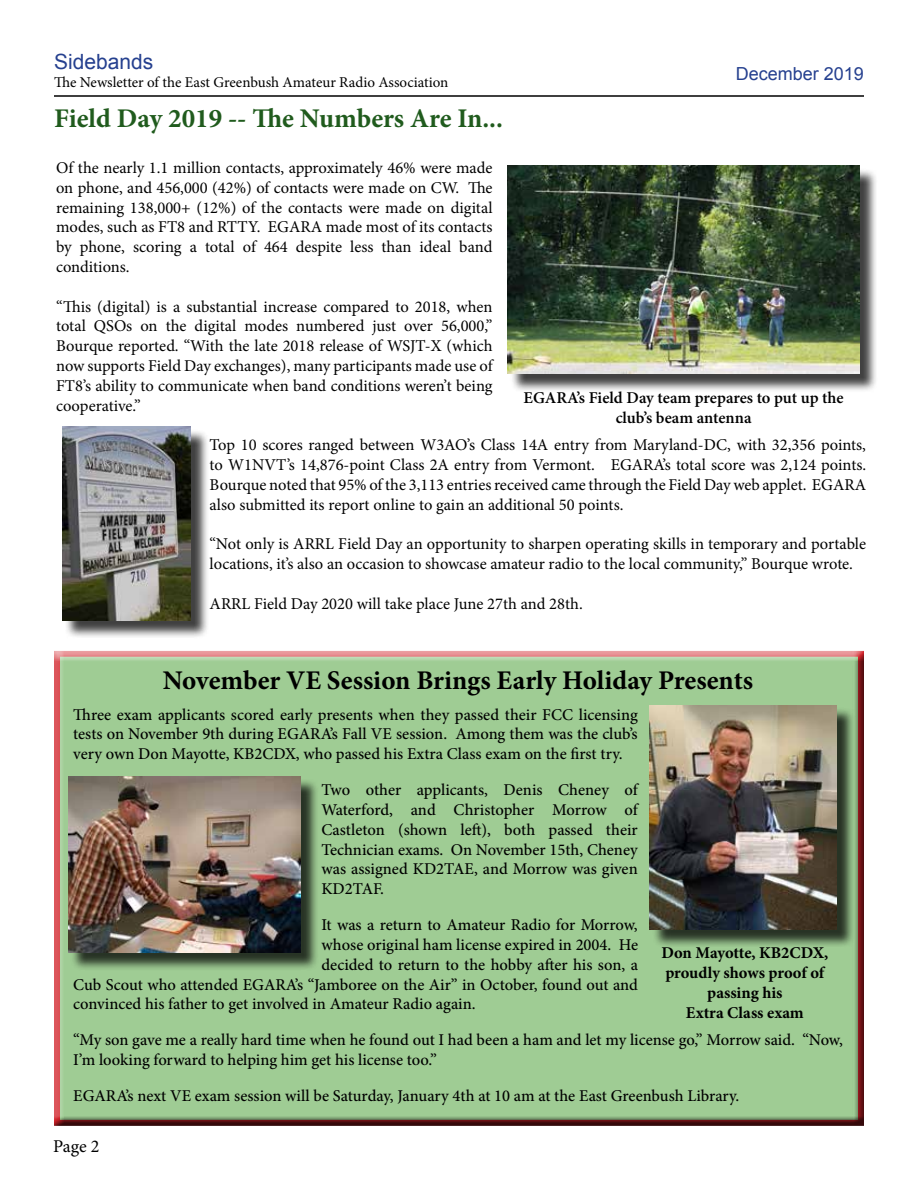
<style>
.page{position:relative;width:918px;height:1188px;background:#fff}
.page>*{position:absolute;margin:0;border:0;box-sizing:border-box;transform-origin:0 0}
.t1{font:700 27px "Minion Pro";color:#000}
.t2{font:700 27px "Minion Pro";color:#205b1d}
.t3{font:21px "Arial";color:#25408f}
.t4{font:18px "Arial";color:#25408f}
.t5{font:18px "Minion Pro";color:#000}
.t6{font:16.5px/19.8px "Minion Pro";color:#000;text-align:justify}
.t7{font:500 16.5px/19.8px "Minion Pro";color:#000;text-align:justify}
.t8{font:700 16.5px/19.8px "Minion Pro";color:#000;text-align:center}
.t9{font:600 16.5px/19.8px "Minion Pro";letter-spacing:-.005em;color:#000;text-align:center}
.t10{font:15px "Minion Pro";letter-spacing:-.005em;color:#000}
</style>
<div class="page">
<div style="left:52px;top:651px;width:814px;height:475px;background:#000;opacity:.75"></div>
<hr style="left:54px;top:95px;width:810px;height:2px;background:#000">
<div style="left:510px;top:168px;width:368px;height:224px;background:#000;opacity:.75"></div>
<img style="left:508px;top:166px;width:352px;height:208px">
<div style="left:64px;top:429px;width:146px;height:210px;background:#000;opacity:.75"></div>
<img style="left:62px;top:427px;width:129px;height:193px">
<div style="left:652px;top:708px;width:204px;height:240px;background:#000;opacity:.75"></div>
<img style="left:650px;top:705px;width:187px;height:224px">
<div style="left:70px;top:779px;width:249px;height:192px;background:#000;opacity:.75"></div>
<img style="left:68px;top:776px;width:232px;height:176px">
<p class="t3" style="left:54px;top:48px;width:101px">Sidebands</p>
<p class="t10" style="left:54px;top:72px;width:396px">The Newsletter of the East Greenbush Amateur Radio Association</p>
<h1 class="t2" style="left:54px;top:99px;width:451px">Field Day 2019 -- The Numbers Are In...</h1>
<p class="t4" style="left:736px;top:62px;width:130px">December 2019</p>
<p class="t6" style="left:56px;top:158px;width:438px">Of the nearly 1.1 million contacts, approximately 46% were made on phone, and 456,000 (42%) of contacts were made on CW. The remaining 138,000+ (12%) of the contacts were made on digital modes, such as FT8 and RTTY. EGARA made most of its contacts by phone, scoring a total of 464 despite less than ideal band conditions.</p>
<p class="t6" style="left:56px;top:297px;width:438px">“This (digital) is a substantial increase compared to 2018, when total QSOs on the digital modes numbered just over 56,000,” Bourque reported. “With the late 2018 release of WSJT-X (which now supports Field Day exchanges), many participants made use of FT8’s ability to communicate when band conditions weren’t being cooperative.”</p>
<p class="t6" style="left:210px;top:435px;width:658px">Top 10 scores ranged between W3AO’s Class 14A entry from Maryland-DC, with 32,356 points, to W1NVT’s 14,876-point Class 2A entry from Vermont. EGARA’s total score was 2,124 points.<br>Bourque noted that 95% of the 3,113 entries received came through the Field Day web applet. EGARA also submitted its report online to gain an additional 50 points.</p>
<p class="t6" style="left:210px;top:534px;width:658px">“Not only is ARRL Field Day an opportunity to sharpen operating skills in temporary and portable locations, it’s also an occasion to showcase amateur radio to the local community,” Bourque wrote.</p>
<p class="t6" style="left:210px;top:594px;width:375px">ARRL Field Day 2020 will take place June 27th and 28th.</p>
<p class="t9" style="left:524px;top:388px;width:322px">EGARA’s Field Day team prepares to put up the club’s beam antenna</p>
<h1 class="t1" style="left:163px;top:661px;width:592px">November VE Session Brings Early Holiday Presents</h1>
<p class="t7" style="left:73px;top:704px;width:566px">Three exam applicants scored early presents when they passed their FCC licensing tests on November 9th during EGARA’s Fall VE session. Among them was the club’s very own Don Mayotte, KB2CDX, who passed his Extra Class exam on the first try.</p>
<p class="t7" style="left:321px;top:780px;width:318px">Two other applicants, Denis Cheney of Waterford, and Christopher Morrow of Castleton (shown left), both passed their Technician exams. On November 15th, Cheney was assigned KD2TAE, and Morrow was given KD2TAF.</p>
<p class="t7" style="left:321px;top:915px;width:318px">It was a return to Amateur Radio for Morrow,</p>
<p class="t7" style="left:321px;top:935px;width:318px">whose original ham license expired in 2004. He</p>
<p class="t7" style="left:321px;top:955px;width:318px">decided to return to the hobby after his son, a</p>
<p class="t7" style="left:73px;top:974px;width:566px">Cub Scout who attended EGARA’s “Jamboree on the Air” in October, found out and</p>
<p class="t7" style="left:73px;top:994px;width:404px">convinced his father to get involved in Amateur Radio again.</p>
<p class="t7" style="left:73px;top:1030px;width:771px">“My son gave me a really hard time when he found out I had been a ham and let my license go,” Morrow said. “Now,<br>I’m looking forward to helping him get his license too.”</p>
<p class="t7" style="left:73px;top:1086px;width:668px">EGARA’s next VE exam session will be Saturday, January 4th at 10 am at the East Greenbush Library.</p>
<p class="t8" style="left:661px;top:943px;width:168px">Don Mayotte, KB2CDX, proudly shows proof of passing his<br>Extra Class exam</p>
<p class="t5" style="left:53px;top:1134px;width:48px">Page 2</p>
</div>
